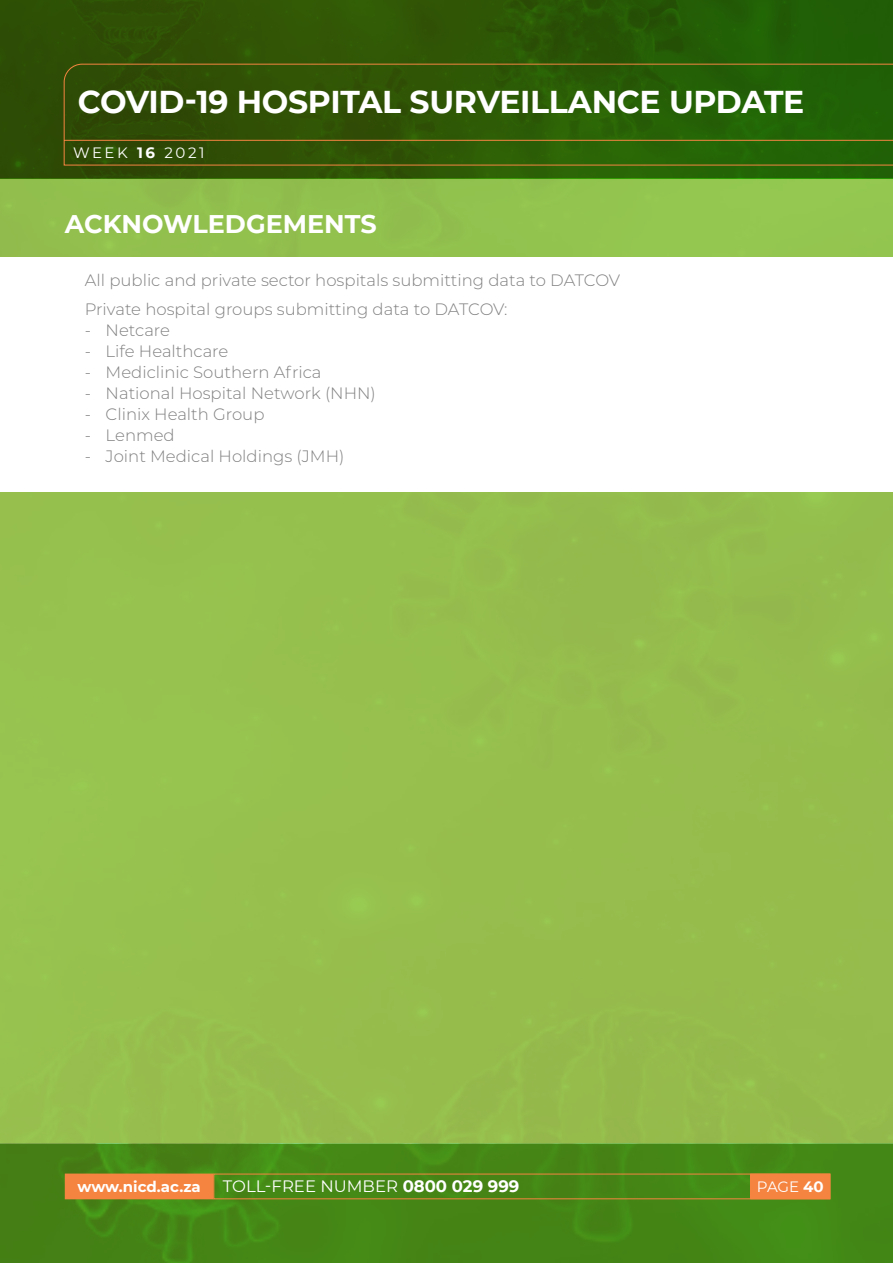
<style>
.page{position:relative;width:893px;height:1263px;background:#fff}
.page>*{position:absolute;margin:0;border:0;box-sizing:border-box;transform-origin:0 0}
.t1{font:700 31.5px "Montserrat";letter-spacing:-.01em;color:#fff}
.t2{font:700 25.5px "Montserrat";color:#fff}
.t3{font:300 16.5px "Montserrat";color:#808080}
.t4{font:16.5px "Montserrat";color:#fff}
.t5{font:15px "Montserrat";letter-spacing:.165em;color:#fff}
.t6{font:700 15px "Montserrat";color:#fff}
.s1{font-weight:700}
</style>
<div class="page">
<div style="left:0;top:0;width:893px;height:179px;background:linear-gradient(to right,#344c05,#226106)"></div>
<svg style="left:64px;top:141px;width:829px;height:24px;background:#2e5a06"></svg>
<svg style="left:63px;top:63px;width:830px;height:78px;background:#305907"></svg>
<div style="left:0;top:1144px;width:893px;height:119px;background:#458616"></div>
<div style="left:213px;top:1174px;width:617px;height:25px;border:1px solid #f58441"></div>
<div style="left:751px;top:1174px;width:79px;height:25px;background:#f58441"></div>
<div style="left:65px;top:1174px;width:148px;height:25px;background:#f58441"></div>
<div style="left:0;top:179px;width:893px;height:965px;background:#96bf4d"></div>
<div style="left:0;top:257px;width:893px;height:235px;background:#fff"></div>
<h1 class="t1" style="left:78px;top:79px;width:728px">COVID-19 HOSPITAL SURVEILLANCE UPDATE</h1>
<p class="t5" style="left:73px;top:142px;width:133px">WEEK <span class="s1">16</span> 2021</p>
<p class="t2" style="left:65px;top:205px;width:313px">ACKNOWLEDGEMENTS</p>
<p class="t3" style="left:85px;top:268px;width:537px">All public and private sector hospitals submitting data to DATCOV</p>
<p class="t3" style="left:85px;top:298px;width:424px">Private hospital groups submitting data to DATCOV:</p>
<p class="t3" style="left:85px;top:319px;width:87px">- Netcare</p>
<p class="t3" style="left:85px;top:340px;width:145px">- Life Healthcare</p>
<p class="t3" style="left:85px;top:361px;width:238px">- Mediclinic Southern Africa</p>
<p class="t3" style="left:85px;top:382px;width:292px">- National Hospital Network (NHN)</p>
<p class="t3" style="left:85px;top:403px;width:181px">- Clinix Health Group</p>
<p class="t3" style="left:85px;top:424px;width:91px">- Lenmed</p>
<p class="t3" style="left:85px;top:445px;width:261px">- Joint Medical Holdings (JMH)</p>
<p class="t6" style="left:78px;top:1176px;width:125px">www.nicd.ac.za</p>
<p class="t4" style="left:223px;top:1175px;width:298px">TOLL-FREE NUMBER <span class="s1">0800 029 999</span></p>
<p class="t5" style="left:757px;top:1176px;width:68px">PAGE <span class="s1">40</span></p>
</div>
